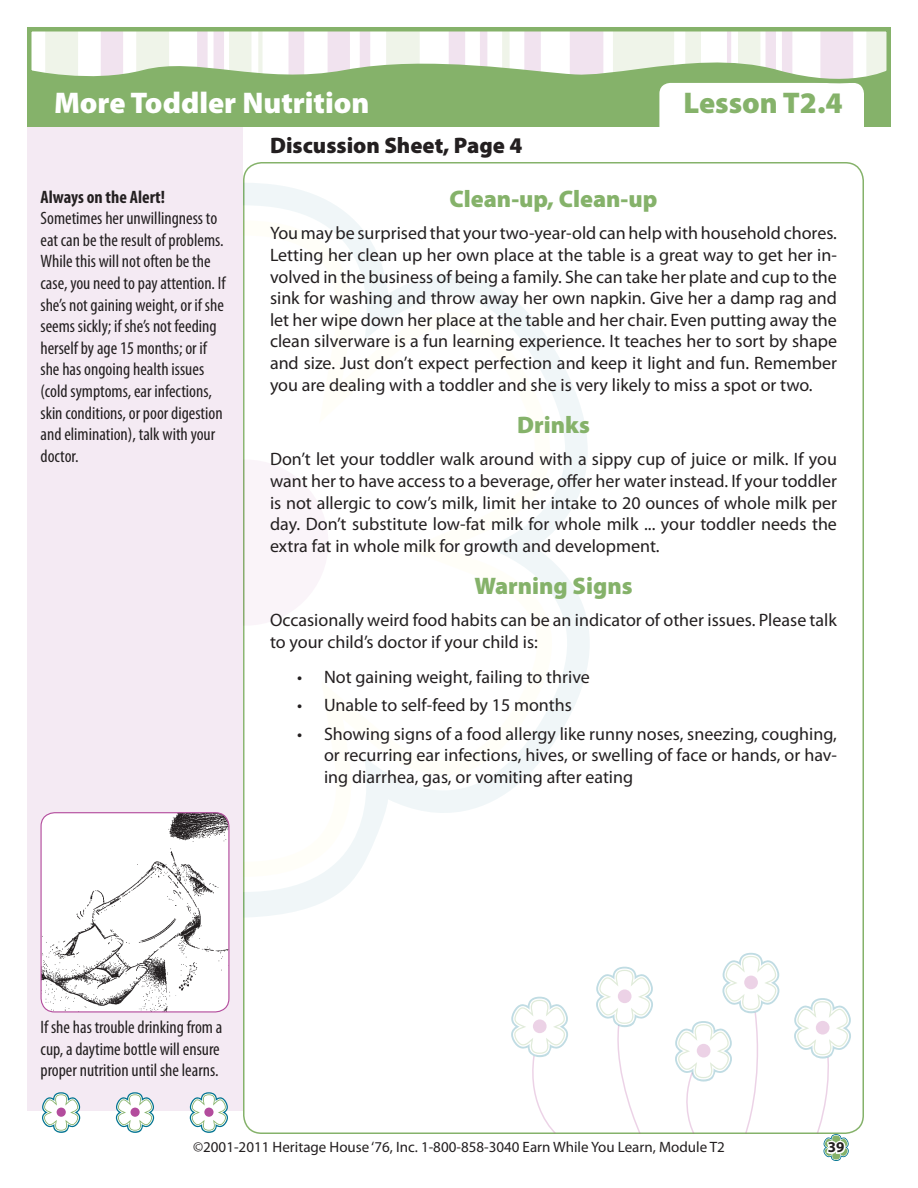
<style>
.page{position:relative;width:918px;height:1188px;background:#fff}
.page>*{position:absolute;margin:0;border:0;box-sizing:border-box;transform-origin:0 0}
.t1{font:900 30px "Myriad Pro";color:#fff}
.t2{font:900 30px "Myriad Pro";color:#85b26a}
.Page_Heading_-_L4{font:900 24px "Myriad Pro";color:#85b26a}
.Page_Heading_-_Small{font:900 22.5px "Myriad Pro";color:#231f20}
.Regular_Text{font:18px/21.6px "Myriad Pro";color:#231f20;text-align:justify}
.Left_Text{font:condensed 18px/21.6px "Myriad Pro";color:#231f20}
.Left_Text-2{font:700 condensed 18px "Myriad Pro";color:#231f20}
.t3{font:15px "Myriad Pro";color:#231f20}
.t4{font:700 15px "Myriad Pro";color:#231f20}
</style>
<div class="page">
<svg style="left:243px;top:183px;width:96px;height:735px;fill:#f0f6f8"></svg>
<svg style="left:243px;top:205px;width:347px;height:687px"></svg>
<svg style="left:243px;top:220px;width:309px;height:657px"></svg>
<svg style="left:243px;top:236px;width:298px;height:626px"></svg>
<div style="left:162px;top:460px;width:166px;height:166px;background:#faf4f9;border-radius:50%"></div>
<div style="left:27px;top:100px;width:216px;height:1011px;background:#f4eaf3"></div>
<div style="left:27px;top:27px;width:864px;height:99px;background:#85b26a"></div>
<svg style="left:42px;top:1092px;width:39px;height:41px"></svg>
<div style="left:57px;top:1108px;width:9px;height:9px;background:#b34c9d;border-radius:50%"></div>
<div style="left:659px;top:83px;width:205px;height:57px;background:#fff;border-radius:11px"></div>
<svg style="left:115px;top:1092px;width:40px;height:41px"></svg>
<div style="left:130px;top:1108px;width:10px;height:9px;background:#b34c9d;border-radius:50%"></div>
<svg style="left:189px;top:1092px;width:39px;height:41px"></svg>
<div style="left:204px;top:1108px;width:10px;height:9px;background:#b34c9d;border-radius:50%"></div>
<svg style="left:675px;top:953px;width:105px;height:181px"></svg>
<div style="left:697px;top:1044px;width:13px;height:14px;background:#ecd2e6;border-radius:50%"></div>
<svg style="left:596px;top:967px;width:57px;height:167px"></svg>
<div style="left:618px;top:989px;width:14px;height:14px;background:#ecd2e6;border-radius:50%"></div>
<svg style="left:511px;top:997px;width:57px;height:137px"></svg>
<div style="left:533px;top:1019px;width:14px;height:14px;background:#ecd2e6;border-radius:50%"></div>
<svg style="left:31px;top:31px;width:856px;height:67px"></svg>
<svg style="left:794px;top:998px;width:57px;height:163px"></svg>
<img style="left:41px;top:814px;width:187px;height:198px">
<div style="left:41px;top:812px;width:189px;height:200px;border:1px solid #b34c9d;border-radius:14px"></div>
<h1 class="t1" style="left:54px;top:86px;width:317px">More Toddler Nutrition</h1>
<h1 class="t2" style="left:683px;top:86px;width:161px">Lesson T2.4</h1>
<p class="Left_Text-2" style="left:40px;top:185px;width:126px">Always on the Alert!</p>
<p class="Left_Text" style="left:40px;top:207px;width:187px">Sometimes her unwillingness to eat can be the result of problems.<br>While this will not often be the case, you need to pay attention. If she’s not gaining weight, or if she seems sickly; if she’s not feeding herself by age 15 months; or if she has ongoing health issues (cold symptoms, ear infections, skin conditions, or poor digestion and elimination), talk with your doctor.</p>
<p class="Page_Heading_-_Small" style="left:270px;top:132px;width:254px">Discussion Sheet, Page 4</p>
<p class="Page_Heading_-_L4" style="left:450px;top:185px;width:209px">Clean-up, Clean-up</p>
<p class="Regular_Text" style="left:270px;top:222px;width:569px">You may be surprised that your two-year-old can help with household chores.<br>Letting her clean up her own place at the table is a great way to get her in&shy;volved in the business of being a family. She can take her plate and cup to the sink for washing and throw away her own napkin. Give her a damp rag and let her wipe down her place at the table and her chair. Even putting away the clean silverware is a fun learning experience. It teaches her to sort by shape and size. Just don’t expect perfection and keep it light and fun. Remember you are dealing with a toddler and she is very likely to miss a spot or two.</p>
<p class="Page_Heading_-_L4" style="left:517px;top:411px;width:74px">Drinks</p>
<p class="Regular_Text" style="left:270px;top:448px;width:569px">Don’t let your toddler walk around with a sippy cup of juice or milk. If you want her to have access to a beverage, offer her water instead. If your toddler is not allergic to cow’s milk, limit her intake to 20 ounces of whole milk per day. Don’t substitute low-fat milk for whole milk ... your toddler needs the extra fat in whole milk for growth and development.</p>
<p class="Page_Heading_-_L4" style="left:474px;top:572px;width:160px">Warning Signs</p>
<p class="Regular_Text" style="left:270px;top:609px;width:568px">Occasionally weird food habits can be an indicator of other issues. Please talk to your child’s doctor if your child is:</p>
<p class="Regular_Text" style="left:297px;top:666px;width:294px">• Not gaining weight, failing to thrive</p>
<p class="Regular_Text" style="left:297px;top:694px;width:276px">• Unable to self-feed by 15 months</p>
<p class="Regular_Text" style="left:324px;top:723px;width:515px;text-indent:-27px">• Showing signs of a food allergy like runny noses, sneezing, coughing, or recurring ear infections, hives, or swelling of face or hands, or hav&shy;ing diarrhea, gas, or vomiting after eating</p>
<p class="Left_Text" style="left:40px;top:1016px;width:183px">If she has trouble drinking from a cup, a daytime bottle will ensure proper nutrition until she learns.</p>
<p class="t3" style="left:193px;top:1138px;width:533px">©2001-2011 Heritage House ‘76, Inc. 1-800-858-3040 Earn While You Learn, Module T2</p>
<p class="t4" style="left:828px;top:1137px;width:18px">39</p>
</div>
